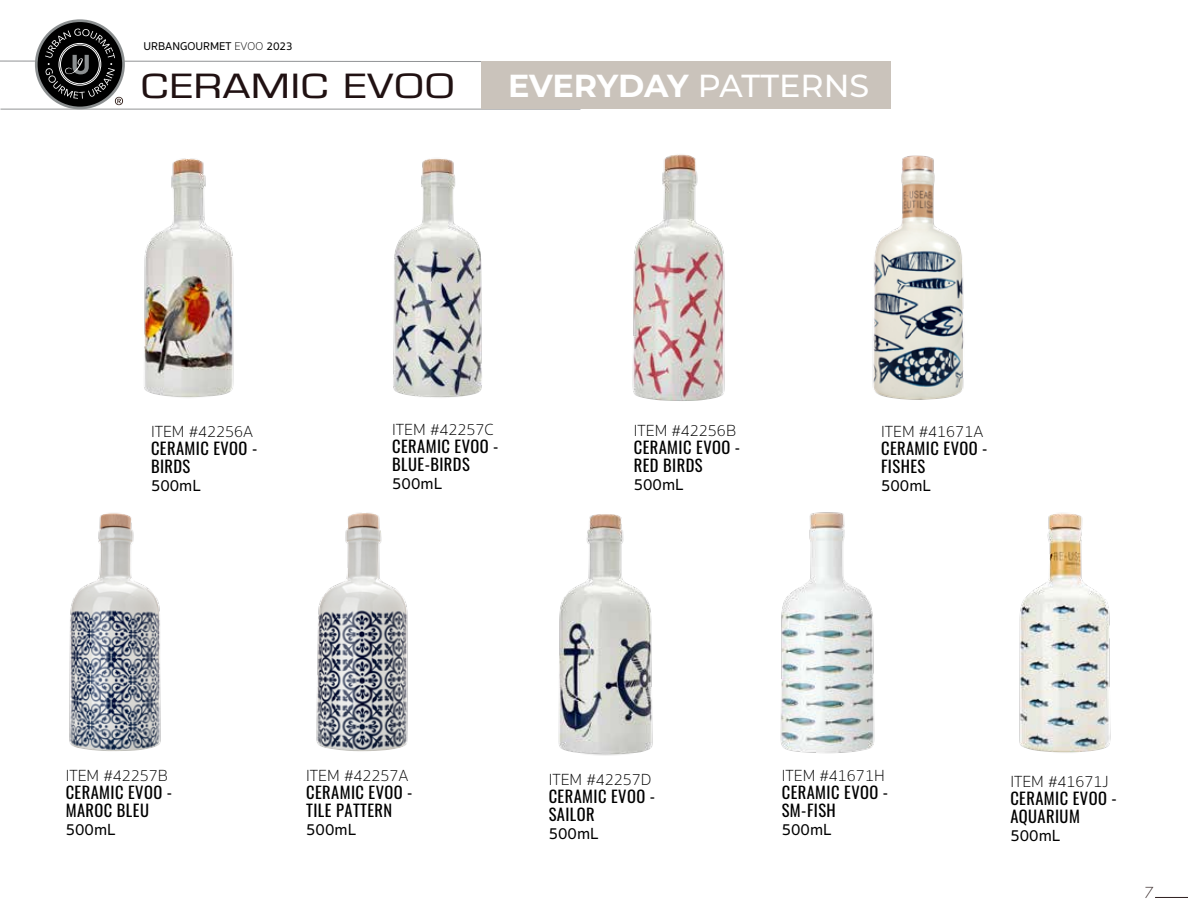
<style>
.page{position:relative;width:1188px;height:918px;background:#fff}
.page>*{position:absolute;margin:0;border:0;box-sizing:border-box;transform-origin:0 0}
.t1{font:34.5px "Eurostile BQ";color:#201112;scale:1.25 1}
.t2{font:700 31.8px "Montserrat";letter-spacing:-.01em;color:#fff}
.t3{font:16.5px/18px "Oswald";letter-spacing:.025em;color:#000}
.t4{font:100 16.5px "Sukhumvit Set";color:#000}
.t5{font:500 16.5px "Sukhumvit Set";color:#000}
.t6{font:300 15.6px "Geosans";color:#332525}
.t7{font:500 11.55px "Sukhumvit Set";color:#000}
.s1{font-weight:100}
.s2{font-weight:500}
</style>
<div class="page">
<img style="left:69px;top:513px;width:92px;height:238px">
<img style="left:872px;top:155px;width:92px;height:245px">
<img style="left:780px;top:512px;width:95px;height:242px">
<img style="left:558px;top:514px;width:95px;height:242px">
<img style="left:1019px;top:513px;width:92px;height:240px">
<img style="left:144px;top:158px;width:90px;height:240px">
<img style="left:632px;top:154px;width:93px;height:247px">
<img style="left:393px;top:158px;width:89px;height:240px">
<img style="left:316px;top:513px;width:92px;height:239px">
<hr style="left:0;top:109px;width:580px;height:1px;background:#919395">
<div style="left:481px;top:61px;width:409px;height:48px;background:#cac3bb"></div>
<svg style="left:35px;top:19px;width:90px;height:90px"></svg>
<div style="left:38px;top:22px;width:84px;height:85px;background:#000;border-radius:50%"></div>
<svg style="left:0;top:29px;width:481px;height:76px"></svg>
<hr style="left:1155px;top:897px;width:33px;height:1px;background:#332525">
<p class="t7" style="left:143px;top:38px;width:151px">URBANGOURMET <span class="s1">EVOO</span> 2023</p>
<h1 class="t1" style="left:140px;top:67px;width:253px">CERAMIC EVOO</h1>
<h2 class="t2" style="left:508px;top:64px;width:363px">EVERYDAY <span class="s2">PATTERNS</span></h2>
<p class="t4" style="left:151px;top:421px;width:104px">ITEM #42256A</p>
<p class="t3" style="left:151px;top:438px;width:108px">CERAMIC EVOO -<br>BIRDS</p>
<p class="t5" style="left:151px;top:474px;width:51px">500mL</p>
<p class="t4" style="left:392px;top:418px;width:103px">ITEM #42257C</p>
<p class="t3" style="left:392px;top:435px;width:108px">CERAMIC EVOO -<br>BLUE-BIRDS</p>
<p class="t5" style="left:392px;top:472px;width:51px">500mL</p>
<p class="t4" style="left:634px;top:419px;width:104px">ITEM #42256B</p>
<p class="t3" style="left:634px;top:436px;width:108px">CERAMIC EVOO -<br>RED BIRDS</p>
<p class="t5" style="left:634px;top:473px;width:51px">500mL</p>
<p class="t4" style="left:881px;top:421px;width:104px">ITEM #41671A</p>
<p class="t3" style="left:881px;top:438px;width:108px">CERAMIC EVOO -<br>FISHES</p>
<p class="t5" style="left:881px;top:474px;width:51px">500mL</p>
<p class="t4" style="left:66px;top:765px;width:104px">ITEM #42257B</p>
<p class="t3" style="left:66px;top:782px;width:108px">CERAMIC EVOO -<br>MAROC BLEU</p>
<p class="t5" style="left:66px;top:818px;width:51px">500mL</p>
<p class="t4" style="left:306px;top:765px;width:104px">ITEM #42257A</p>
<p class="t3" style="left:306px;top:782px;width:108px">CERAMIC EVOO -<br>TILE PATTERN</p>
<p class="t5" style="left:306px;top:818px;width:51px">500mL</p>
<p class="t4" style="left:549px;top:768px;width:104px">ITEM #42257D</p>
<p class="t3" style="left:549px;top:785px;width:108px">CERAMIC EVOO -<br>SAILOR</p>
<p class="t5" style="left:549px;top:822px;width:51px">500mL</p>
<p class="t4" style="left:782px;top:765px;width:104px">ITEM #41671H</p>
<p class="t3" style="left:782px;top:782px;width:108px">CERAMIC EVOO -<br>SM-FISH</p>
<p class="t5" style="left:782px;top:818px;width:51px">500mL</p>
<p class="t4" style="left:1010px;top:771px;width:100px">ITEM #41671J</p>
<p class="t3" style="left:1010px;top:788px;width:108px">CERAMIC EVOO -<br>AQUARIUM</p>
<p class="t5" style="left:1010px;top:824px;width:51px">500mL</p>
<p class="t6" style="left:1145px;top:884px;width:10px">7</p>
</div>
